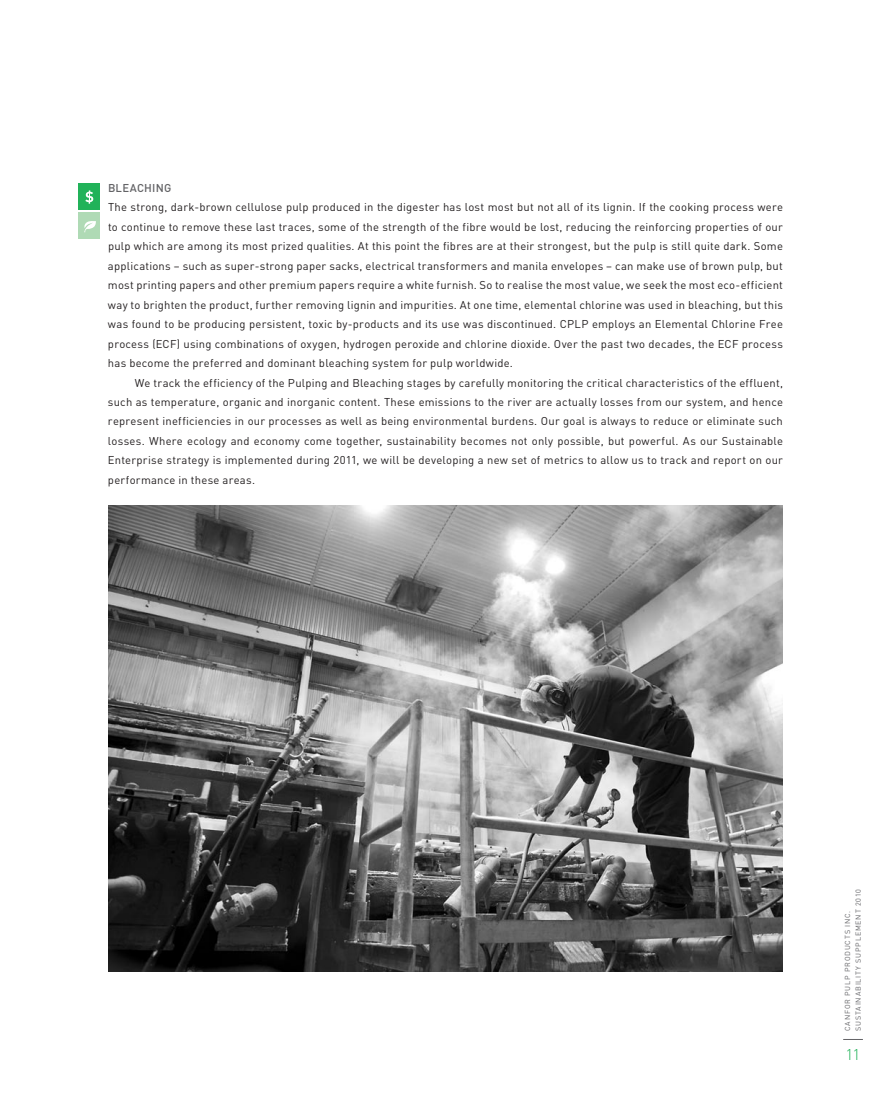
<style>
.page{position:relative;width:891px;height:1107px;background:#fff}
.page>*{position:absolute;margin:0;border:0;box-sizing:border-box;transform-origin:0 0}
.t1{font:300 15.45px "DIN Canfor";color:#21b259}
.t2{font:11.25px/19.5px "DIN Canfor";letter-spacing:.02em;color:#231f20;text-align:justify}
.t3{font:500 11.25px "DIN Canfor";letter-spacing:.02em;color:#636366}
.t4{font:7.2px/10.5px "DIN Canfor";letter-spacing:.11em;color:#636366}
</style>
<div class="page">
<svg style="left:843px;top:1039px;width:20px;height:1px"></svg>
<img style="left:108px;top:506px;width:675px;height:466px">
<div style="left:79px;top:212px;width:21px;height:27px;background:#afdab5"></div>
<svg style="left:84px;top:221px;width:12px;height:11px"></svg>
<div style="left:79px;top:183px;width:21px;height:27px;background:#21b259"></div>
<svg style="left:85px;top:190px;width:8px;height:14px"></svg>
<p class="t3" style="left:108px;top:180px;width:65px">BLEACHING</p>
<p class="t2" style="left:108px;top:197px;width:677px">The strong, dark-brown cellulose pulp produced in the digester has lost most but not all of its lignin. If the cooking process were to continue to remove these last traces, some of the strength of the fibre would be lost, reducing the reinforcing properties of our pulp which are among its most prized qualities. At this point the fibres are at their strongest, but the pulp is still quite dark. Some applications – such as super-strong paper sacks, electrical transformers and manila envelopes – can make use of brown pulp, but most printing papers and other premium papers require a white furnish. So to realise the most value, we seek the most eco-efficient way to brighten the product, further removing lignin and impurities. At one time, elemental chlorine was used in bleaching, but this was found to be producing persistent, toxic by-products and its use was discontinued. CPLP employs an Elemental Chlorine Free process (ECF) using combinations of oxygen, hydrogen peroxide and chlorine dioxide. Over the past two decades, the ECF process has become the preferred and dominant bleaching system for pulp worldwide.</p>
<p class="t2" style="left:108px;top:372px;width:677px;text-indent:27px">We track the efficiency of the Pulping and Bleaching stages by carefully monitoring the critical characteristics of the effluent, such as temperature, organic and inorganic content. These emissions to the river are actually losses from our system, and hence represent inefficiencies in our processes as well as being environmental burdens. O ur goal is always to reduce or eliminate such losses. Where ecology and economy come together, sustainability becomes not only possible, but powerful. As our Sustainable Enterprise strategy is implemented during 2011, we will be developing a new set of metrics to allow us to track and report on our performance in these areas.</p>
<p class="t4" style="left:842px;top:1031px;width:143px;rotate:-90deg">Canfor Pulp products inc.<br>SUSTAINABILIT Y supplement 2010</p>
<h1 class="t1" style="left:846px;top:1044px;width:16px">11</h1>
</div>
